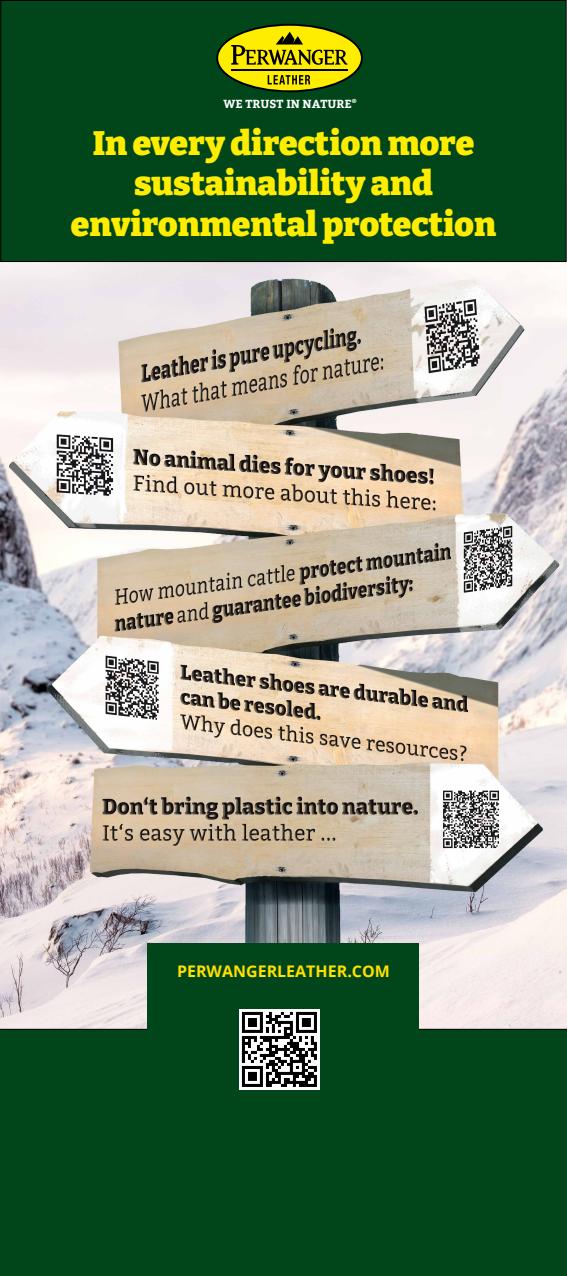
<style>
.page{position:relative;width:567px;height:1276px;background:#fff}
.page>*{position:absolute;margin:0;border:0;box-sizing:border-box;transform-origin:0 0}
.t1{font:100 33.68px/40.4px "Bitter";color:#ffed00;text-align:center}
.t2{font:700 16px "Open Sans";color:#ffe000}
.t3{font:700 11.62px "Bitter";color:#fff}
</style>
<div class="page">
<img style="left:0;top:262px;width:567px;height:767px">
<div style="left:1px;top:0;width:565px;height:261px;background:#00461a"></div>
<div style="left:0;top:0;width:567px;height:262px;border:1px solid #000"></div>
<div style="left:0;top:1029px;width:567px;height:247px;background:#00461a"></div>
<div style="left:148px;top:942px;width:271px;height:213px;background:#00461a"></div>
<img style="left:239px;top:1009px;width:80px;height:80px">
<svg style="left:216px;top:24px;width:147px;height:68px"></svg>
<hr style="left:231px;top:69px;width:117px;height:2px;background:#000">
<p class="t3" style="left:224px;top:97px;width:135px">WE TRUST IN NATURE<sup>®</sup></p>
<p class="t1" style="left:71px;top:122px;width:427px">In every direction more sustainability and environmental protection</p>
<p class="t2" style="left:177px;top:959px;width:214px">PERWANGERLEATHER.COM</p>
</div>
